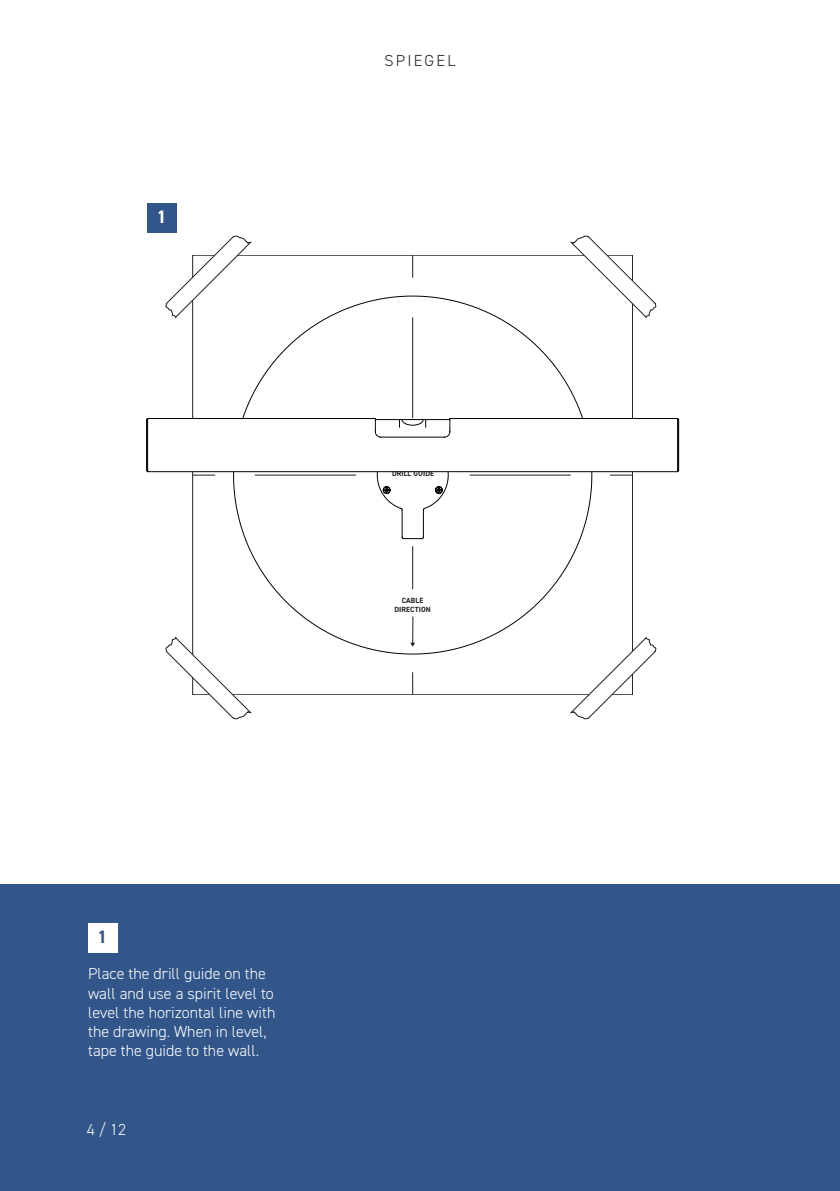
<style>
.page{position:relative;width:840px;height:1191px;background:#fff}
.page>*{position:absolute;margin:0;border:0;box-sizing:border-box;transform-origin:0 0}
.t1{font:700 18px "DIN2014";color:#32568a}
.t2{font:700 18px "DIN2014";color:#fff}
.t3{font:300 16px/19.2px "DIN2014";color:#fff}
.t4{font:300 16px "DIN2014";letter-spacing:.135em;color:#231f20}
.t5{font:700 7.6px/9px "DIN2014";letter-spacing:.01em;color:#231f20;text-align:center}
</style>
<div class="page">
<div style="left:0;top:884px;width:839px;height:307px;background:#32568a"></div>
<svg style="left:233px;top:296px;width:358px;height:358px"></svg>
<svg style="left:412px;top:672px;width:1px;height:22px"></svg>
<svg style="left:412px;top:255px;width:1px;height:23px"></svg>
<hr style="left:412px;top:317px;width:1px;height:101px;background:#231f20">
<hr style="left:412px;top:546px;width:1px;height:43px;background:#231f20">
<svg style="left:410px;top:617px;width:4px;height:29px"></svg>
<div style="left:88px;top:923px;width:29px;height:29px;background:#fff"></div>
<div style="left:147px;top:203px;width:30px;height:29px;background:#32568a"></div>
<svg style="left:570px;top:236px;width:85px;height:81px"></svg>
<svg style="left:165px;top:637px;width:86px;height:82px"></svg>
<svg style="left:165px;top:236px;width:86px;height:81px"></svg>
<svg style="left:570px;top:637px;width:85px;height:82px"></svg>
<svg style="left:146px;top:418px;width:532px;height:58px"></svg>
<p class="t2" style="left:157px;top:205px;width:11px">1</p>
<p class="t4" style="left:384px;top:51px;width:72px">SPIEGEL</p>
<p class="t5" style="left:392px;top:469px;width:44px">DRILL GUIDE</p>
<p class="t5" style="left:394px;top:595px;width:38px">CABLE<br>DIRECTION</p>
<p class="t1" style="left:97px;top:925px;width:11px">1</p>
<p class="t3" style="left:88px;top:964px;width:189px">Place the drill guide on the wall and use a spirit level to level the horizontal line with the drawing. When in level, tape the guide to the wall.</p>
<p class="t3" style="left:87px;top:1120px;width:40px">4 / 12</p>
</div>
